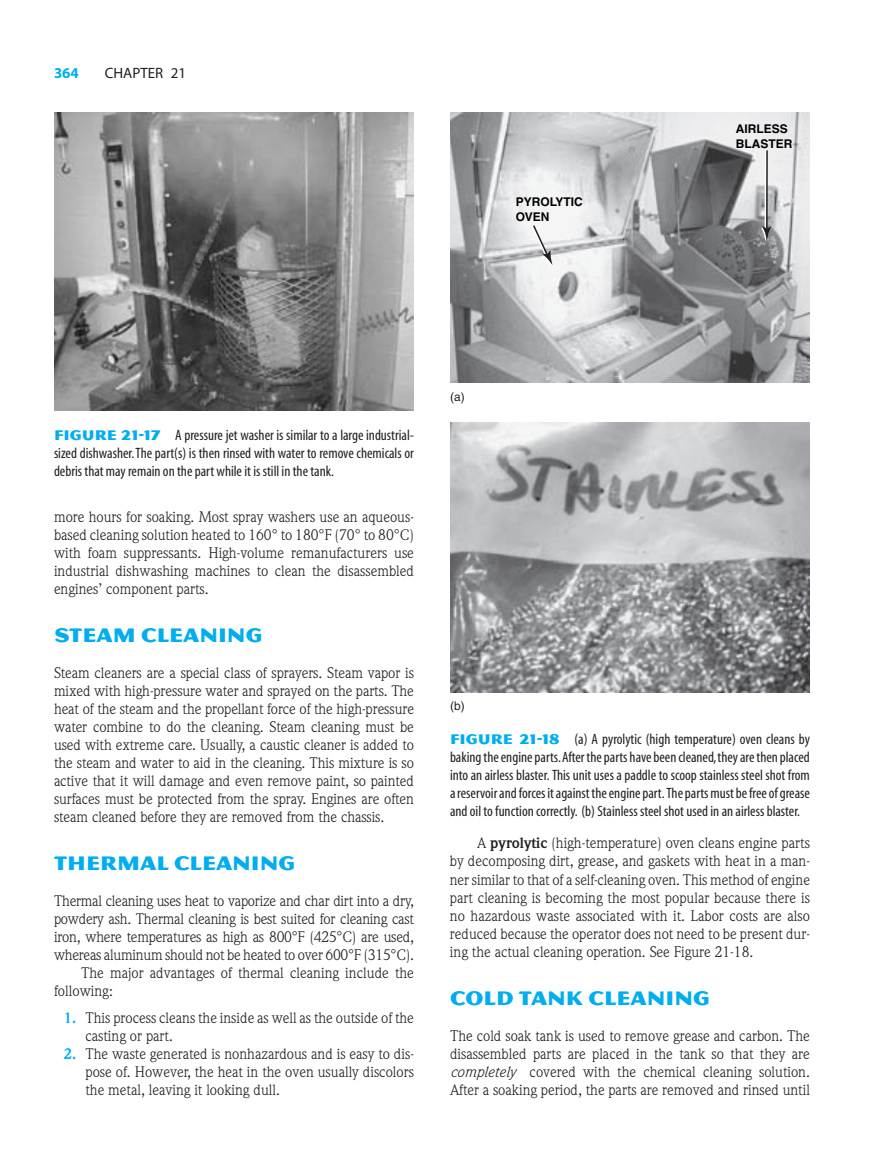
<style>
.page{position:relative;width:891px;height:1175px;background:#fff}
.page>*{position:absolute;margin:0;border:0;box-sizing:border-box;transform-origin:0 0}
.t1{font:21px "Magnesium MVB";color:#00aeef}
.t2{font:15px/18px "Weidemann";color:#231f20;text-align:justify}
.t3{font:condensed 15px/18px "Myriad";color:#231f20;text-align:justify}
.t4{font:15px "Myriad";color:#231f20}
.t5{font:700 15px "Myriad";color:#00aeef}
.t6{font:700 12px/15px "Helvetica";color:#000}
.t7{font:12px "Helvetica";color:#231f20}
.s1{font-family:"Magnesium MVB";font-stretch:normal;color:#00aeef}
.s2{font-weight:700;color:#00aeef}
.s3{font-weight:700}
.s4{font-style:italic}
</style>
<div class="page">
<img style="left:450px;top:112px;width:360px;height:270px">
<svg style="left:531px;top:224px;width:21px;height:43px"></svg>
<hr style="left:765px;top:151px;width:1px;height:81px;background:#fff">
<hr style="left:766px;top:150px;width:2px;height:80px;background:#231f20">
<svg style="left:761px;top:226px;width:10px;height:16px"></svg>
<img style="left:450px;top:422px;width:360px;height:270px">
<img style="left:54px;top:112px;width:360px;height:298px">
<p class="t5" style="left:54px;top:67px;width:26px">364</p>
<p class="t4" style="left:105px;top:67px;width:83px">CHAPTER 21</p>
<p class="t6" style="left:516px;top:195px;width:68px">PYROLYTIC<br>OVEN</p>
<p class="t6" style="left:736px;top:122px;width:58px">AIRLESS<br>BLASTER</p>
<p class="t3" style="left:54px;top:427px;width:361px"><span class="s1">FIGURE 21-17</span> A pressure jet washer is similar to a large industrial&shy;sized dishwasher.The part(s) is then rinsed with water to remove chemicals or debris that may remain on the part while it is still in the tank.</p>
<p class="t2" style="left:54px;top:509px;width:362px">more hours for soaking. Most spray washers use an aqueous&shy;based cleaning solution heated to 160° to 180°F (70° to 80°C) with foam suppressants. High-volume remanufacturers use industrial dishwashing machines to clean the disassembled engines’ component parts.</p>
<h1 class="t1" style="left:54px;top:622px;width:210px">STEAM CLEANING</h1>
<p class="t2" style="left:54px;top:665px;width:361px">Steam cleaners are a special class of sprayers. Steam vapor is mixed with high-pressure water and sprayed on the parts. The heat of the steam and the propellant force of the high-pressure water combine to do the cleaning. Steam cleaning must be used with extreme care. Usually, a caustic cleaner is added to the steam and water to aid in the cleaning. This mixture is so active that it will damage and even remove paint, so painted surfaces must be protected from the spray. Engines are often steam cleaned before they are removed from the chassis.</p>
<h1 class="t1" style="left:54px;top:850px;width:243px">THERMAL CLEANING</h1>
<p class="t2" style="left:54px;top:893px;width:361px">Thermal cleaning uses heat to vaporize and char dirt into a dry,</p>
<p class="t2" style="left:54px;top:911px;width:361px">powdery ash. Thermal cleaning is best suited for cleaning cast</p>
<p class="t2" style="left:54px;top:929px;width:361px">iron, where temperatures as high as 800°F (425°C) are used,</p>
<p class="t2" style="left:54px;top:947px;width:361px">whereas aluminum should not be heated to over 600°F (315°C).</p>
<p class="t2" style="left:81px;top:965px;width:334px">The major advantages of thermal cleaning include the</p>
<p class="t2" style="left:54px;top:983px;width:60px">following:</p>
<p class="t2" style="left:86px;top:1010px;width:330px;text-indent:-22px"><span class="s2">1.</span> This process cleans the inside as well as the outside of the casting or part.</p>
<p class="t2" style="left:86px;top:1046px;width:330px;text-indent:-22px"><span class="s2">2.</span> The waste generated is nonhazardous and is easy to dis&shy;pose of. However, the heat in the oven usually discolors the metal, leaving it looking dull.</p>
<p class="t7" style="left:450px;top:392px;width:16px">(a)</p>
<p class="t7" style="left:450px;top:701px;width:16px">(b)</p>
<p class="t3" style="left:450px;top:731px;width:361px"><span class="s1">FIGURE 21-18</span> (a) A pyrolytic (high temperature) oven cleans by baking the engine parts.After the parts have been cleaned,they are then placed into an airless blaster. This unit uses a paddle to scoop stainless steel shot from a reservoir and forces it against the engine part. The parts must be free of grease and oil to function correctly. (b) Stainless steel shot used in an airless blaster.</p>
<p class="t2" style="left:450px;top:835px;width:362px;text-indent:27px">A <span class="s3">pyrolytic</span> (high-temperature) oven cleans engine parts by decomposing dirt, grease, and gaskets with heat in a man&shy;ner similar to that of a self-cleaning oven. This method of engine part cleaning is becoming the most popular because there is no hazardous waste associated with it. Labor costs are also reduced because the operator does not need to be present dur&shy;ing the actual cleaning operation. See Figure 21-18.</p>
<h1 class="t1" style="left:450px;top:985px;width:261px">COLD TANK CLEANING</h1>
<p class="t2" style="left:450px;top:1028px;width:361px">The cold soak tank is used to remove grease and carbon. The disassembled parts are placed in the tank so that they are <span class="s4">completely</span> covered with the chemical cleaning solution.<br>After a soaking period, the parts are removed and rinsed until</p>
</div>
